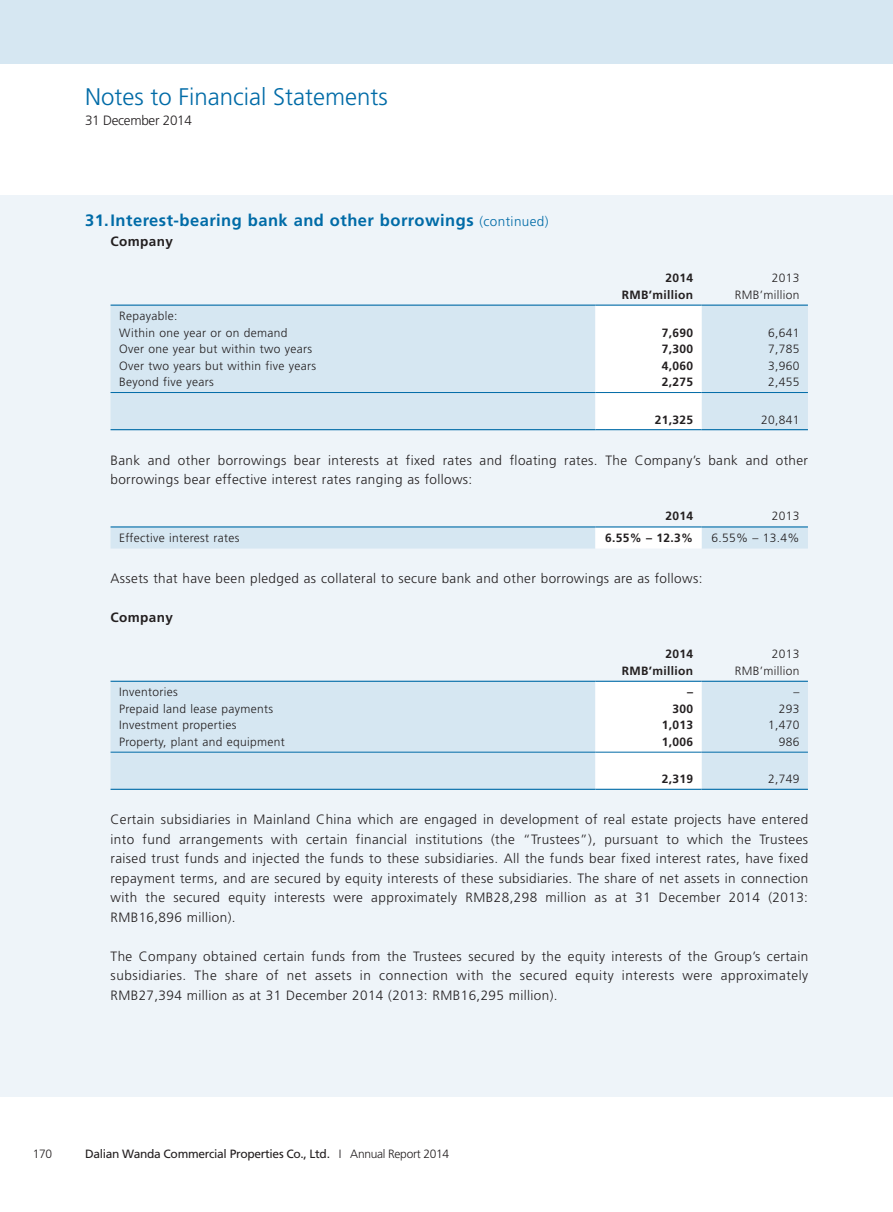
<style>
.page{position:relative;width:893px;height:1212px;background:#fff}
.page>*{position:absolute;margin:0;border:0;box-sizing:border-box;transform-origin:0 0}
.t1{font:300 24px "Frutiger LT Std";color:#006ba7}
.t2{font:700 16.5px "Frutiger LT Std";letter-spacing:.03em;color:#006ba7}
.t3{font:300 13.5px/19.5px "Frutiger LT Std";letter-spacing:.03em;color:#231f20;text-align:justify}
.t4{font:300 13.5px "Frutiger LT Std";letter-spacing:-.02em;color:#231f20}
.t5{font:700 13.5px "Frutiger LT Std";letter-spacing:.03em;color:#231f20}
.t6{font:300 12px/16.5px "Frutiger LT Std";letter-spacing:.03em;color:#231f20}
.t7{font:700 12px "Frutiger LT Std";letter-spacing:.03em;color:#231f20}
.t8{font:12px "Frutiger LT Std";letter-spacing:-.025em;color:#231f20}
.s1{font-weight:300;font-size:13.5px}
.s2{font-weight:300}
</style>
<div class="page">
<div style="left:0;top:0;width:892px;height:64px;background:#d6e7f2"></div>
<div style="left:0;top:196px;width:892px;height:901px;background:#eef4f9"></div>
<div style="left:111px;top:306px;width:697px;height:123px;background:#d6e7f2"></div>
<div style="left:595px;top:306px;width:107px;height:123px;background:#fff"></div>
<hr style="left:111px;top:305px;width:484px;height:1px;background:#006ba7">
<hr style="left:702px;top:305px;width:106px;height:1px;background:#006ba7">
<hr style="left:595px;top:305px;width:107px;height:1px;background:#006ba7">
<hr style="left:111px;top:392px;width:484px;height:1px;background:#006ba7">
<hr style="left:595px;top:392px;width:107px;height:1px;background:#006ba7">
<hr style="left:702px;top:392px;width:106px;height:1px;background:#006ba7">
<hr style="left:111px;top:429px;width:484px;height:1px;background:#006ba7">
<hr style="left:595px;top:429px;width:107px;height:1px;background:#006ba7">
<hr style="left:702px;top:429px;width:106px;height:1px;background:#006ba7">
<svg style="left:111px;top:527px;width:697px;height:21px;background:#d6e7f2"></svg>
<hr style="left:111px;top:526px;width:484px;height:1px;background:#006ba7">
<hr style="left:702px;top:526px;width:106px;height:1px;background:#006ba7">
<hr style="left:595px;top:526px;width:107px;height:1px;background:#006ba7">
<div style="left:111px;top:682px;width:697px;height:107px;background:#d6e7f2"></div>
<div style="left:595px;top:682px;width:107px;height:107px;background:#fff"></div>
<hr style="left:111px;top:681px;width:484px;height:1px;background:#006ba7">
<hr style="left:702px;top:681px;width:106px;height:1px;background:#006ba7">
<hr style="left:595px;top:681px;width:107px;height:1px;background:#006ba7">
<hr style="left:111px;top:752px;width:484px;height:1px;background:#006ba7">
<hr style="left:595px;top:752px;width:107px;height:1px;background:#006ba7">
<hr style="left:702px;top:752px;width:106px;height:1px;background:#006ba7">
<hr style="left:111px;top:789px;width:484px;height:1px;background:#006ba7">
<hr style="left:595px;top:789px;width:107px;height:1px;background:#006ba7">
<hr style="left:702px;top:789px;width:106px;height:1px;background:#006ba7">
<h1 class="t1" style="left:85px;top:83px;width:304px">Notes to Financial Statements</h1>
<p class="t4" style="left:85px;top:113px;width:108px">31 December 2014</p>
<p class="t2" style="left:85px;top:211px;width:465px">31.Interest-bearing bank and other borrowings <span class="s1">(continued)</span></p>
<p class="t5" style="left:111px;top:233px;width:64px">Company</p>
<p class="t6" style="left:119px;top:308px;width:170px">Repayable:<br>Within one year or on demand</p>
<p class="t7" style="left:665px;top:271px;width:29px">2014</p>
<p class="t6" style="left:772px;top:270px;width:29px">2013</p>
<p class="t7" style="left:622px;top:287px;width:73px">RMB’million</p>
<p class="t6" style="left:735px;top:286px;width:66px">RMB’million</p>
<p class="t7" style="left:662px;top:325px;width:33px">7,690</p>
<p class="t6" style="left:768px;top:324px;width:33px">6,641</p>
<p class="t6" style="left:119px;top:341px;width:195px">Over one year but within two years</p>
<p class="t7" style="left:662px;top:342px;width:33px">7,300</p>
<p class="t6" style="left:768px;top:341px;width:33px">7,785</p>
<p class="t6" style="left:119px;top:357px;width:199px">Over two years but within five years</p>
<p class="t7" style="left:662px;top:358px;width:33px">4,060</p>
<p class="t6" style="left:768px;top:357px;width:33px">3,960</p>
<p class="t6" style="left:119px;top:374px;width:96px">Beyond five years</p>
<p class="t7" style="left:662px;top:375px;width:33px">2,275</p>
<p class="t6" style="left:768px;top:374px;width:33px">2,455</p>
<p class="t7" style="left:655px;top:412px;width:40px">21,325</p>
<p class="t6" style="left:761px;top:411px;width:40px">20,841</p>
<p class="t3" style="left:111px;top:450px;width:699px">Bank and other borrowings bear interests at fixed rates and floating rates. The Company’s bank and other borrowings bear effective interest rates ranging as follows:</p>
<p class="t7" style="left:665px;top:509px;width:29px">2014</p>
<p class="t6" style="left:772px;top:508px;width:29px">2013</p>
<p class="t6" style="left:119px;top:530px;width:122px">Effective interest rates</p>
<p class="t7" style="left:605px;top:531px;width:90px">6.55% – 12.3%</p>
<p class="t6" style="left:711px;top:530px;width:90px">6.55% – 13.4%</p>
<p class="t3" style="left:111px;top:569px;width:593px">Assets that have been pledged as collateral to secure bank and other borrowings are as follows:</p>
<p class="t5" style="left:111px;top:609px;width:64px">Company</p>
<p class="t7" style="left:665px;top:647px;width:29px">2014</p>
<p class="t6" style="left:772px;top:646px;width:29px">2013</p>
<p class="t7" style="left:622px;top:663px;width:73px">RMB’million</p>
<p class="t6" style="left:735px;top:662px;width:66px">RMB’million</p>
<p class="t6" style="left:119px;top:684px;width:60px">Inventories</p>
<p class="t7" style="left:687px;top:685px;width:7px">–</p>
<p class="t6" style="left:793px;top:684px;width:7px">–</p>
<p class="t6" style="left:119px;top:700px;width:156px">Prepaid land lease payments</p>
<p class="t7" style="left:672px;top:701px;width:22px">300</p>
<p class="t6" style="left:779px;top:700px;width:22px">293</p>
<p class="t6" style="left:119px;top:717px;width:119px">Investment properties</p>
<p class="t7" style="left:662px;top:718px;width:33px">1,013</p>
<p class="t6" style="left:768px;top:717px;width:33px">1,470</p>
<p class="t6" style="left:119px;top:733px;width:167px">Property, plant and equipment</p>
<p class="t7" style="left:662px;top:734px;width:33px">1,006</p>
<p class="t6" style="left:779px;top:733px;width:22px">986</p>
<p class="t7" style="left:662px;top:772px;width:33px">2,319</p>
<p class="t6" style="left:768px;top:771px;width:33px">2,749</p>
<p class="t3" style="left:111px;top:810px;width:699px">Certain subsidiaries in Mainland China which are engaged in development of real estate projects have entered into fund arrangements with certain financial institutions (the “Trustees”), pursuant to which the Trustees raised trust funds and injected the funds to these subsidiaries. All the funds bear fixed interest rates, have fixed repayment terms, and are secured by equity interests of these subsidiaries. The share of net assets in connection with the secured equity interests were approximately RMB28,298 million as at 31 December 2014 (2013:<br>RMB16,896 million).</p>
<p class="t3" style="left:111px;top:946px;width:699px">The Company obtained certain funds from the Trustees secured by the equity interests of the Group’s certain subsidiaries. The share of net assets in connection with the secured equity interests were approximately RMB27,394 million as at 31 December 2014 (2013: RMB16,295 million).</p>
<p class="t6" style="left:33px;top:1146px;width:21px">170</p>
<p class="t8" style="left:85px;top:1147px;width:366px">Dalian Wanda Commercial Properties Co., Ltd. <span class="s2">I Annual Report 2014</span></p>
</div>
